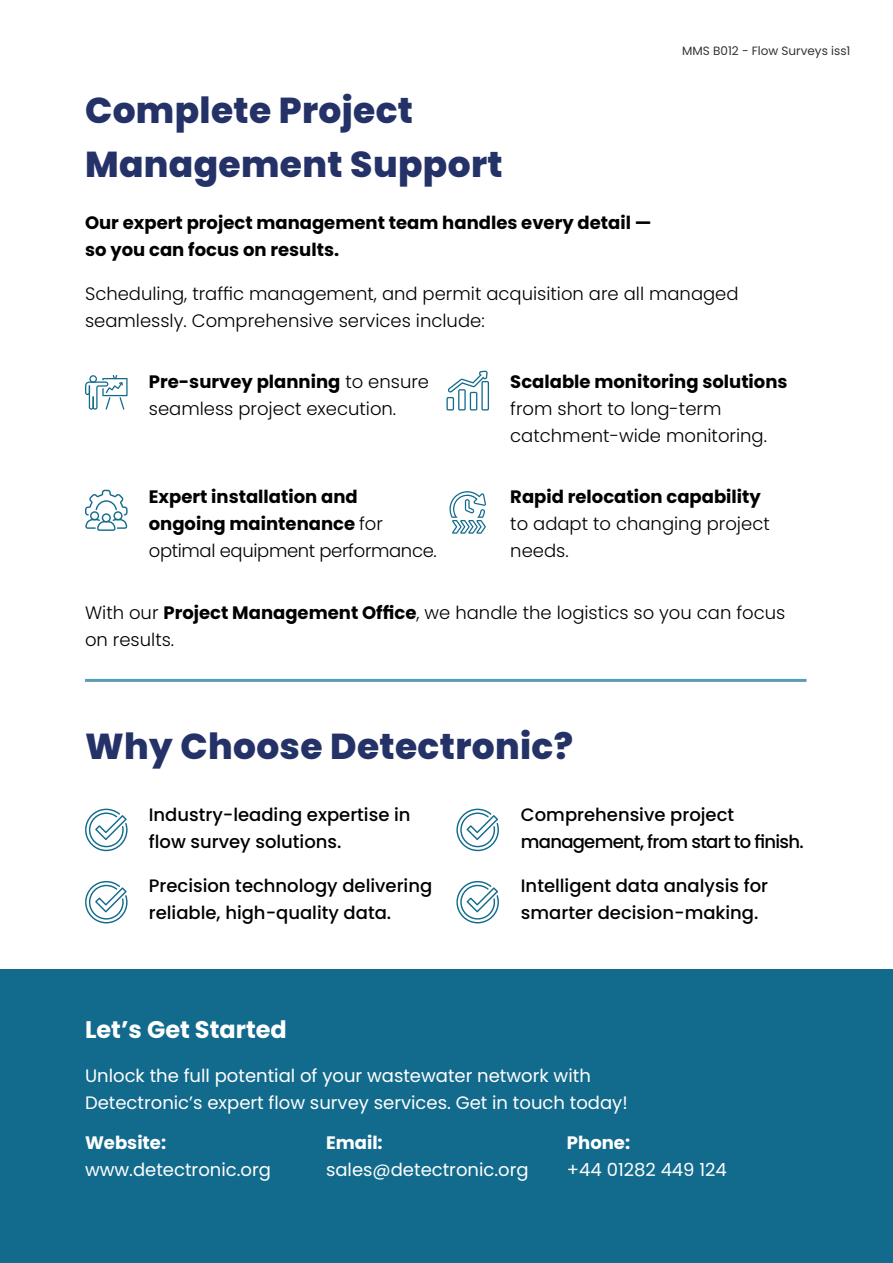
<style>
.page{position:relative;width:893px;height:1263px;background:#fff}
.page>*{position:absolute;margin:0;border:0;box-sizing:border-box;transform-origin:0 0}
.t1{font:800 36px/54px "Poppins";letter-spacing:.01em;color:#243268}
.t2{font:700 24px "Poppins";color:#fff}
.t3{font:300 18px/27px "Poppins";color:#000}
.t4{font:700 18px/27px "Poppins";color:#000}
.t5{font:18px/27px "Poppins";color:#fff}
.t6{font:500 18px/27px "Poppins";color:#000}
.t7{font:500 18px/27px "Poppins";letter-spacing:-.04em;color:#000}
.t8{font:700 18px "Poppins";color:#fff}
.t9{font:12px "Poppins";color:#333}
.s1{font-weight:700}
.s2{font-weight:300}
</style>
<div class="page">
<div style="left:0;top:969px;width:893px;height:294px;background:#126b8d"></div>
<svg style="left:446px;top:371px;width:43px;height:39px"></svg>
<svg style="left:449px;top:491px;width:37px;height:43px"></svg>
<svg style="left:85px;top:375px;width:43px;height:35px"></svg>
<svg style="left:85px;top:490px;width:43px;height:41px"></svg>
<svg style="left:85px;top:809px;width:43px;height:42px"></svg>
<svg style="left:85px;top:881px;width:43px;height:42px"></svg>
<svg style="left:456px;top:809px;width:43px;height:42px"></svg>
<svg style="left:456px;top:881px;width:43px;height:42px"></svg>
<hr style="left:85px;top:679px;width:721px;height:3px;background:#599db4">
<p class="t9" style="left:682px;top:44px;width:170px">MMS B012 - Flow Surveys iss1</p>
<h1 class="t1" style="left:85px;top:83px;width:419px">Complete Project<br>Management Support</h1>
<p class="t4" style="left:85px;top:210px;width:568px">Our expert project management team handles every detail — so you can focus on results.</p>
<p class="t3" style="left:85px;top:281px;width:655px">Scheduling, traffic management, and permit acquisition are all managed seamlessly. Comprehensive services include:</p>
<p class="t3" style="left:149px;top:369px;width:282px"><span class="s1">Pre-survey planning</span> to ensure seamless project execution.</p>
<p class="t4" style="left:149px;top:484px;width:289px">Expert installation and ongoing maintenance <span class="s2">for optimal equipment performance.</span></p>
<p class="t4" style="left:510px;top:369px;width:279px">Scalable monitoring solutions</p>
<p class="t3" style="left:510px;top:396px;width:258px">from short to long-term catchment-wide monitoring.</p>
<p class="t4" style="left:510px;top:484px;width:252px">Rapid relocation capability</p>
<p class="t3" style="left:510px;top:511px;width:261px">to adapt to changing project needs.</p>
<p class="t3" style="left:85px;top:599px;width:702px">With our <span class="s1">Project Management Office</span>, we handle the logistics so you can focus on results.</p>
<h1 class="t1" style="left:85px;top:720px;width:490px">Why Choose Detectronic?</h1>
<p class="t6" style="left:149px;top:801px;width:263px">Industry-leading expertise in flow survey solutions.</p>
<p class="t6" style="left:149px;top:872px;width:285px">Precision technology delivering reliable, high-quality data.</p>
<p class="t7" style="left:521px;top:801px;width:284px">Comprehensive project management, from start to finish.</p>
<p class="t6" style="left:521px;top:872px;width:249px">Intelligent data analysis for smarter decision-making.</p>
<h2 class="t2" style="left:85px;top:1016px;width:203px">Let’s Get Started</h2>
<p class="t5" style="left:85px;top:1062px;width:544px">Unlock the full potential of your wastewater network with<br>Detectronic’s expert flow survey services. Get in touch today!</p>
<p class="t8" style="left:85px;top:1132px;width:83px">Website:</p>
<p class="t5" style="left:85px;top:1156px;width:187px">www.detectronic.org</p>
<p class="t8" style="left:326px;top:1132px;width:58px">Email:</p>
<p class="t5" style="left:326px;top:1156px;width:204px">sales@detectronic.org</p>
<p class="t8" style="left:567px;top:1132px;width:65px">Phone:</p>
<p class="t5" style="left:567px;top:1156px;width:161px">+44 01282 449 124</p>
</div>
